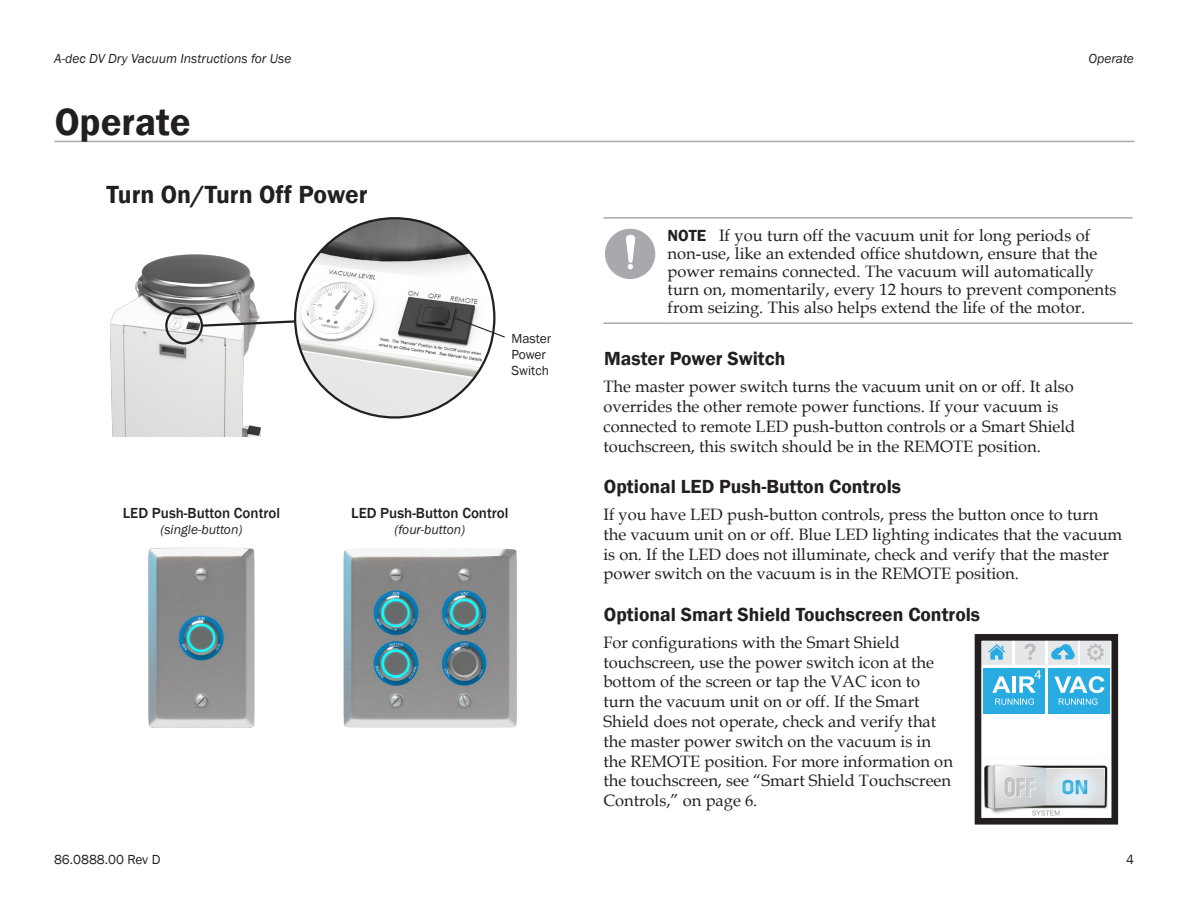
<style>
.page{position:relative;width:1188px;height:918px;background:#fff}
.page>*{position:absolute;margin:0;border:0;box-sizing:border-box;transform-origin:0 0}
.Heading_1{font:600 39px "Franklin Gothic";color:#231f20}
.Heading_2{font:600 25.5px "Franklin Gothic";color:#231f20}
.Heading_3{font:600 19.5px "Franklin Gothic";color:#231f20}
.Body_Text_-_2nd_Colu{font:16.5px/19.8px "Book Antiqua";color:#231f20}
.Warning_text{font:16.5px/18px "Book Antiqua";color:#231f20}
.Image_Title{font:500 15px "Franklin Gothic";color:#231f20}
.t1{font:13.65px "Myriad Pro";color:#fff}
.Callout_-_center{font:italic 13.5px "Franklin Gothic";color:#231f20}
.Callout{font:13.5px/15.8px "Franklin Gothic";color:#231f20}
.s1{font-family:"Franklin Gothic";font-weight:600}
</style>
<div class="page">
<hr style="left:54px;top:141px;width:1080px;height:1px;background:#a8a9ad">
<hr style="left:603px;top:217px;width:65px;height:2px;background:#a8a9ad">
<hr style="left:668px;top:217px;width:465px;height:2px;background:#a8a9ad">
<hr style="left:603px;top:322px;width:65px;height:2px;background:#a8a9ad">
<hr style="left:668px;top:322px;width:465px;height:2px;background:#a8a9ad">
<div style="left:605px;top:229px;width:50px;height:50px;background:#a8a9ad;border-radius:50%"></div>
<div style="left:605px;top:229px;width:50px;height:50px;border:1px solid #a8a9ad;border-radius:50%"></div>
<svg style="left:626px;top:235px;width:9px;height:34px"></svg>
<img style="left:109px;top:254px;width:152px;height:183px">
<img style="left:295px;top:218px;width:199px;height:199px;border-radius:100px">
<svg style="left:202px;top:319px;width:95px;height:9px"></svg>
<div style="left:165px;top:307px;width:38px;height:37px;border:2px solid #231f20;border-radius:50%"></div>
<svg style="left:454px;top:317px;width:51px;height:21px"></svg>
<img style="left:984px;top:764px;width:124px;height:52px">
<svg style="left:1032px;top:810px;width:27px;height:6px"></svg>
<div style="left:1048px;top:668px;width:62px;height:45px;background:#28abe1"></div>
<svg style="left:1054px;top:676px;width:50px;height:29px"></svg>
<div style="left:983px;top:668px;width:62px;height:45px;background:#28abe1"></div>
<svg style="left:992px;top:676px;width:44px;height:29px"></svg>
<div style="left:1080px;top:641px;width:30px;height:24px;background:#e6e7e9"></div>
<svg style="left:1087px;top:644px;width:17px;height:17px"></svg>
<div style="left:1048px;top:641px;width:29px;height:24px;background:#e6e7e9"></div>
<svg style="left:1051px;top:643px;width:27px;height:16px"></svg>
<div style="left:1016px;top:640px;width:29px;height:25px;background:#e6e7e9"></div>
<svg style="left:1024px;top:644px;width:12px;height:16px"></svg>
<div style="left:983px;top:641px;width:29px;height:24px;background:#e6e7e9"></div>
<svg style="left:988px;top:644px;width:17px;height:16px"></svg>
<div style="left:975px;top:634px;width:143px;height:191px;border:7px solid #231f20"></div>
<img style="left:148px;top:547px;width:107px;height:181px">
<img style="left:343px;top:548px;width:174px;height:180px">
<p class="Callout_-_center" style="left:54px;top:50px;width:239px">A-dec DV Dry Vacuum Instructions for Use</p>
<p class="Callout_-_center" style="left:1088px;top:50px;width:47px">Operate</p>
<p class="Heading_1" style="left:55px;top:98px;width:137px">Operate</p>
<p class="Heading_2" style="left:107px;top:179px;width:262px">Turn On/Turn Off Power</p>
<p class="Callout" style="left:511px;top:331px;width:41px">Master<br>Power<br>Switch</p>
<p class="Image_Title" style="left:123px;top:504px;width:159px">LED Push-Button Control</p>
<p class="Callout_-_center" style="left:160px;top:521px;width:83px">(single-button)</p>
<p class="Image_Title" style="left:351px;top:504px;width:159px">LED Push-Button Control</p>
<p class="Callout_-_center" style="left:394px;top:521px;width:72px">(four-button)</p>
<p class="Warning_text" style="left:668px;top:226px;width:450px"><span class="s1">NOTE</span> If you turn off the vacuum unit for long periods of non-use, like an extended office shutdown, ensure that the power remains connected. The vacuum will automatically turn on, momentarily, every 12 hours to prevent components from seizing. This also helps extend the life of the motor.</p>
<p class="Heading_3" style="left:604px;top:347px;width:183px">Master Power Switch</p>
<p class="Body_Text_-_2nd_Colu" style="left:603px;top:376px;width:473px">The master power switch turns the vacuum unit on or off. It also overrides the other remote power functions. If your vacuum is connected to remote LED push-button controls or a Smart Shield touchscreen, this switch should be in the REMOTE position.</p>
<p class="Heading_3" style="left:604px;top:474px;width:299px">Optional LED Push-Button Controls</p>
<p class="Body_Text_-_2nd_Colu" style="left:603px;top:504px;width:520px">If you have LED push-button controls, press the button once to turn the vacuum unit on or off. Blue LED lighting indicates that the vacuum is on. If the LED does not illuminate, check and verify that the master power switch on the vacuum is in the REMOTE position.</p>
<p class="Heading_3" style="left:604px;top:602px;width:378px">Optional Smart Shield Touchscreen Controls</p>
<p class="Body_Text_-_2nd_Colu" style="left:603px;top:632px;width:351px">For configurations with the Smart Shield touchscreen, use the power switch icon at the bottom of the screen or tap the VAC icon to turn the vacuum unit on or off. If the Smart Shield does not operate, check and verify that the master power switch on the vacuum is in the REMOTE position. For more information on the touchscreen, see “Smart Shield Touchscreen Controls,” on page 6.</p>
<p class="t1" style="left:1034px;top:666px;width:9px">4</p>
<p class="Callout" style="left:54px;top:852px;width:108px">86.0888.00 Rev D</p>
<p class="Callout" style="left:1126px;top:852px;width:9px">4</p>
</div>
